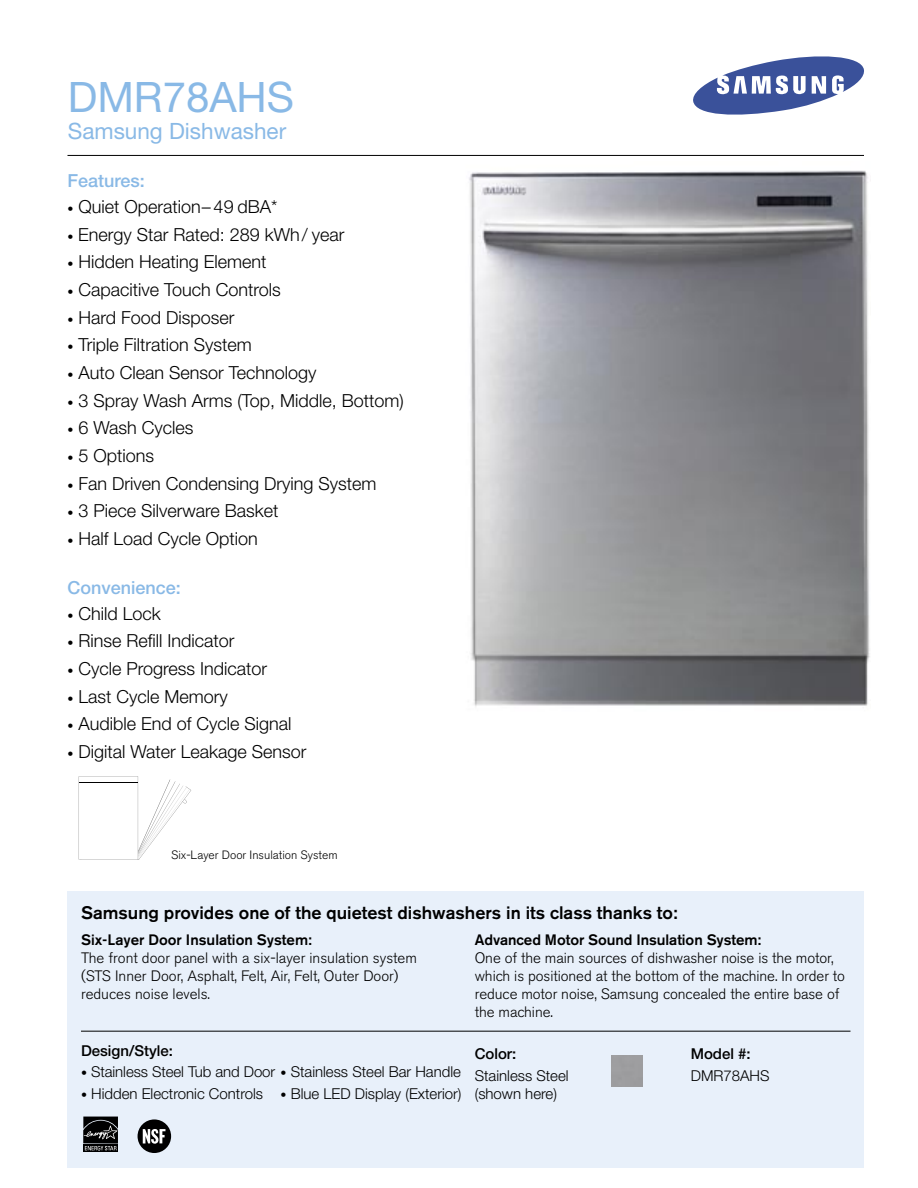
<style>
.page{position:relative;width:918px;height:1188px;background:#fff}
.page>*{position:absolute;margin:0;border:0;box-sizing:border-box;transform-origin:0 0}
.t1{font:42px "Helvetica Neue LT Std";color:#89b9e6}
.t2{font:22.5px "Helvetica Neue LT Std";color:#89b9e6}
.t3{font:300 18px "Helvetica Neue LT Std";color:#000}
.t4{font:500 18px "Akzidenz Grotesk BE";color:#000}
.t5{font:500 18px "Helvetica Neue LT Std";color:#89b9e6}
.t6{font:300 15px/18px "Akzidenz Grotesk BE";letter-spacing:-.005em;color:#000}
.t7{font:300 15px "Helvetica Neue LT Std";color:#000}
.t8{font:500 15px "Helvetica Neue LT Std";color:#000}
.t9{font:300 12px "Akzidenz Grotesk BE";color:#000}
.s1{font-size:12px}
.s2{font-weight:500}
</style>
<div class="page">
<svg style="left:693px;top:56px;width:171px;height:59px"></svg>
<hr style="left:68px;top:155px;width:796px;height:1px;background:#000">
<img style="left:469px;top:170px;width:401px;height:536px">
<div style="left:68px;top:891px;width:796px;height:277px;background:#e8f0fa"></div>
<hr style="left:81px;top:1031px;width:769px;height:1px;background:#000">
<div style="left:83px;top:1144px;width:35px;height:8px;background:#000"></div>
<svg style="left:83px;top:1117px;width:35px;height:34px"></svg>
<div style="left:138px;top:1119px;width:33px;height:34px;background:#000;border-radius:50%"></div>
<svg style="left:143px;top:1129px;width:22px;height:15px"></svg>
<svg style="left:79px;top:776px;width:112px;height:84px"></svg>
<div style="left:171px;top:850px;width:246px;height:22px;background:#fff"></div>
<p class="t1" style="left:68px;top:72px;width:228px">DMR78AHS</p>
<p class="t2" style="left:68px;top:117px;width:220px">Samsung Dishwasher</p>
<p class="t5" style="left:68px;top:170px;width:79px">Features:</p>
<p class="t3" style="left:68px;top:196px;width:211px"><span class="s1">•</span> Quiet Operation– 49 dBA*</p>
<p class="t3" style="left:68px;top:223px;width:279px"><span class="s1">•</span> Energy Star Rated: 289 kWh/ year</p>
<p class="t3" style="left:68px;top:251px;width:201px"><span class="s1">•</span> Hidden Heating Element</p>
<p class="t3" style="left:68px;top:278px;width:215px"><span class="s1">•</span> Capacitive Touch Controls</p>
<p class="t3" style="left:68px;top:306px;width:169px"><span class="s1">•</span> Hard Food Disposer</p>
<p class="t3" style="left:68px;top:334px;width:186px"><span class="s1">•</span> Triple Filtration System</p>
<p class="t3" style="left:68px;top:361px;width:251px"><span class="s1">•</span> Auto Clean Sensor Technology</p>
<p class="t3" style="left:68px;top:389px;width:338px"><span class="s1">•</span> 3 Spray Wash Arms (Top, Middle, Bottom)</p>
<p class="t3" style="left:68px;top:417px;width:128px"><span class="s1">•</span> 6 Wash Cycles</p>
<p class="t3" style="left:68px;top:444px;width:88px"><span class="s1">•</span> 5 Options</p>
<p class="t3" style="left:68px;top:472px;width:311px"><span class="s1">•</span> Fan Driven Condensing Drying System</p>
<p class="t3" style="left:68px;top:500px;width:213px"><span class="s1">•</span> 3 Piece Silverware Basket</p>
<p class="t3" style="left:68px;top:527px;width:192px"><span class="s1">•</span> Half Load Cycle Option</p>
<p class="t5" style="left:68px;top:577px;width:115px">Convenience:</p>
<p class="t3" style="left:68px;top:602px;width:95px"><span class="s1">•</span> Child Lock</p>
<p class="t3" style="left:68px;top:630px;width:169px"><span class="s1">•</span> Rinse Refill Indicator</p>
<p class="t3" style="left:68px;top:658px;width:201px"><span class="s1">•</span> Cycle Progress Indicator</p>
<p class="t3" style="left:68px;top:685px;width:162px"><span class="s1">•</span> Last Cycle Memory</p>
<p class="t3" style="left:68px;top:713px;width:226px"><span class="s1">•</span> Audible End of Cycle Signal</p>
<p class="t3" style="left:68px;top:741px;width:241px"><span class="s1">•</span> Digital Water Leakage Sensor</p>
<p class="t9" style="left:171px;top:848px;width:168px">Six-Layer Door Insulation System</p>
<p class="t4" style="left:81px;top:901px;width:598px">Samsung provides one of the quietest dishwashers in its class thanks to:</p>
<p class="t6" style="left:81px;top:931px;width:337px"><span class="s2">Six-Layer Door Insulation System:<br></span>The front door panel with a six-layer insulation system (STS Inner Door, Asphalt, Felt, Air, Felt, Outer Door) reduces noise levels.</p>
<p class="t8" style="left:81px;top:1041px;width:93px">Design/Style:</p>
<p class="t7" style="left:81px;top:1062px;width:381px"><span class="s1">•</span> Stainless Steel Tub and Door <span class="s1">•</span> Stainless Steel Bar Handle</p>
<p class="t7" style="left:81px;top:1085px;width:382px"><span class="s1">•</span> Hidden Electronic Controls <span class="s1">•</span> Blue LED Display (Exterior)</p>
<p class="t6" style="left:475px;top:931px;width:372px"><span class="s2">Advanced Motor Sound Insulation System:<br></span>One of the main sources of dishwasher noise is the motor, which is positioned at the bottom of the machine. In order to reduce motor noise, Samsung concealed the entire base of the machine.</p>
<p class="t8" style="left:475px;top:1045px;width:43px">Color:</p>
<p class="t8" style="left:691px;top:1045px;width:62px">Model #:</p>
<p class="t7" style="left:475px;top:1066px;width:95px">Stainless Steel</p>
<p class="t7" style="left:691px;top:1066px;width:80px">DMR78AHS</p>
<p class="t7" style="left:475px;top:1084px;width:84px">(shown here)</p>
</div>
